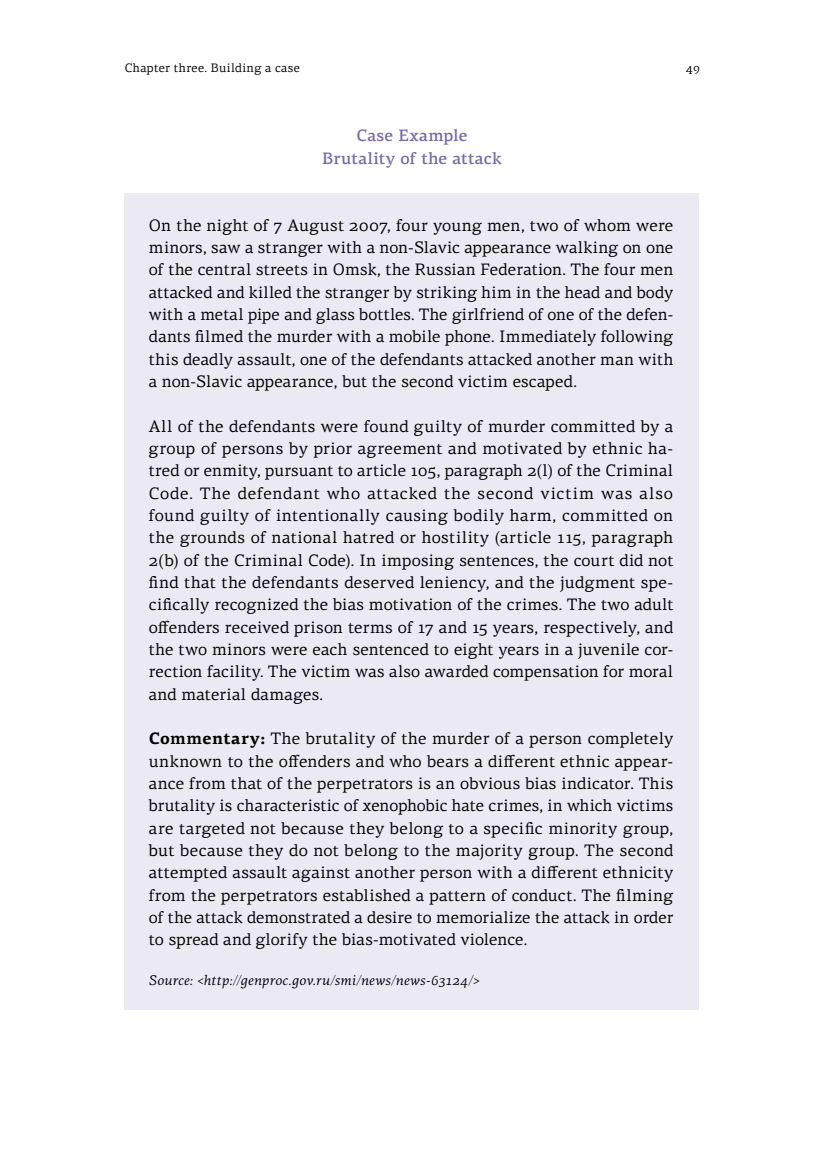
<style>
.page{position:relative;width:824px;height:1171px;background:#fff}
.page>*{position:absolute;margin:0;border:0;box-sizing:border-box;transform-origin:0 0}
.t1{font:16.62px/22.4px "PF Centro Serif Pro";letter-spacing:.01em;color:#000;text-align:justify}
.t2{font:500 16.62px/22.4px "PF Centro Serif Pro";letter-spacing:.035em;color:#786aa6;text-align:center}
.t3{font:italic 14px "PF Centro Serif Pro";letter-spacing:.02em;color:#000}
.t4{font:12.25px "PF Centro Serif Pro";letter-spacing:.03em;color:#000}
.s1{font-weight:700}
</style>
<div class="page">
<div style="left:124px;top:193px;width:574px;height:817px;background:#ebe9f2"></div>
<p class="t4" style="left:125px;top:61px;width:177px">Chapter three. Building a case</p>
<p class="t4" style="left:686px;top:61px;width:15px">49</p>
<p class="t2" style="left:322px;top:125px;width:181px">Case Example<br>Brutality of the attack</p>
<p class="t1" style="left:149px;top:214px;width:526px">On the night of 7 August 2007, four young men, two of whom were minors, saw a stranger with a non-Slavic appearance walking on one of the central streets in Omsk, the Russian Federation. The four men attacked and killed the stranger by striking him in the head and body with a metal pipe and glass bottles. The girlfriend of one of the defen&shy;dants filmed the murder with a mobile phone. Immediately following this deadly assault, one of the defendants attacked another man with a non-Slavic appearance, but the second victim escaped.</p>
<p class="t1" style="left:149px;top:415px;width:526px">All of the defendants were found guilty of murder committed by a group of persons by prior agreement and motivated by ethnic ha&shy;tred or enmity, pursuant to article 105, paragraph 2(l) of the Criminal Code. The defendant who attacked the second victim was also found guilty of intentionally causing bodily harm, committed on the grounds of national hatred or hostility (article 115, paragraph 2(b) of the Criminal Code). In imposing sentences, the court did not find that the defendants deserved leniency, and the judgment spe&shy;cifically recognized the bias motivation of the crimes. The two adult offenders received prison terms of 17 and 15 years, respectively, and the two minors were each sentenced to eight years in a juvenile cor&shy;rection facility. The victim was also awarded compensation for moral and material damages.</p>
<p class="t1" style="left:149px;top:727px;width:526px"><span class="s1">Commentary:</span> The brutality of the murder of a person completely unknown to the offenders and who bears a different ethnic appear&shy;ance from that of the perpetrators is an obvious bias indicator. This brutality is characteristic of xenophobic hate crimes, in which victims are targeted not because they belong to a specific minority group, but because they do not belong to the majority group. The second attempted assault against another person with a different ethnicity from the perpetrators established a pattern of conduct. The filming of the attack demonstrated a desire to memorialize the attack in order to spread and glorify the bias-motivated violence.</p>
<p class="t3" style="left:149px;top:972px;width:332px">Source: &lt;http://genproc.gov.ru/smi/news/news-63124/&gt;</p>
</div>
